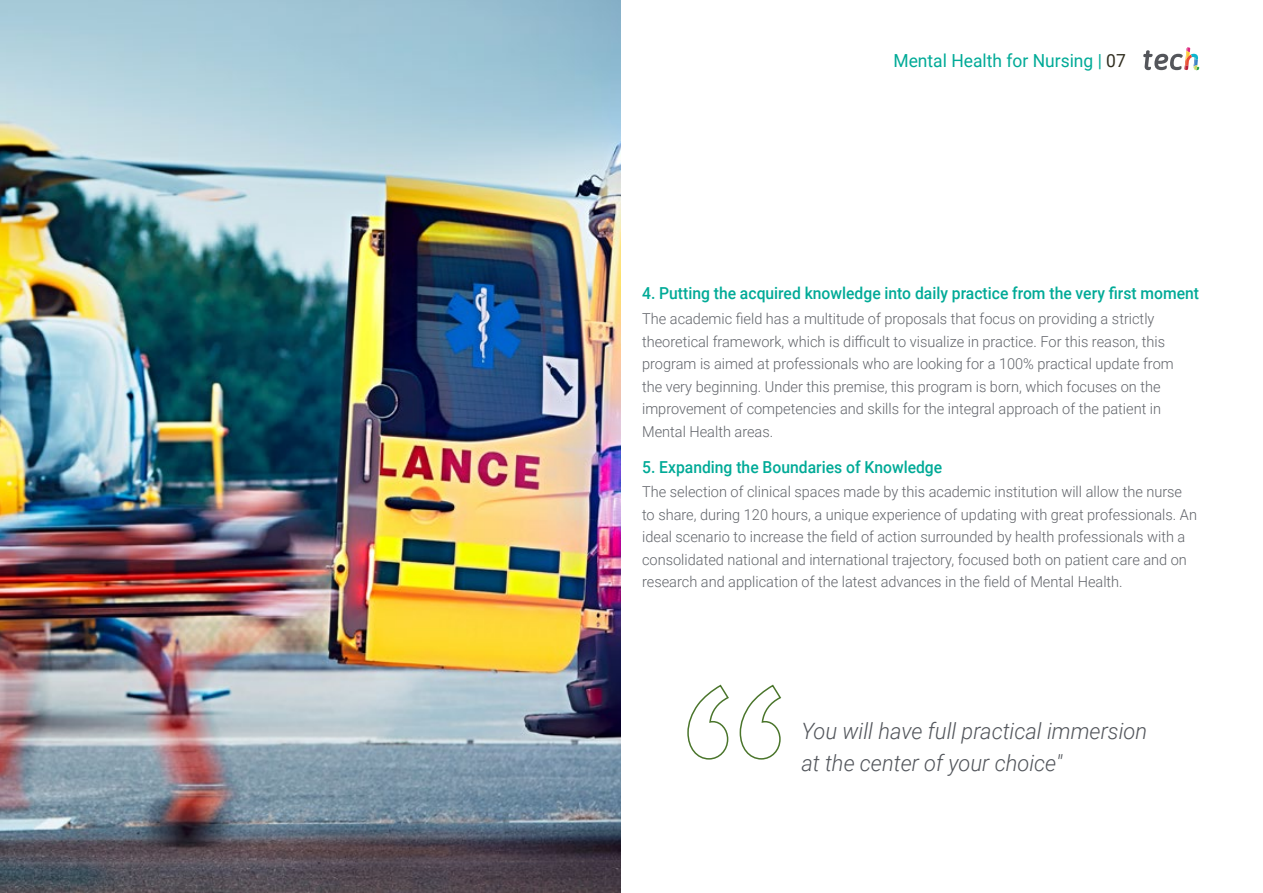
<style>
.page{position:relative;width:1263px;height:893px;background:#fff}
.page>*{position:absolute;margin:0;border:0;box-sizing:border-box;transform-origin:0 0}
.t1{font:italic 300 22.5px/31.5px "Roboto";color:#52555b}
.t2{font:18px "Roboto";color:#00aa97}
.t3{font:500 16.5px "Roboto";color:#00aa97;scale:.95 1}
.t4{font:300 15px/22.5px "Roboto";color:#61646a}
.s1{color:#312e20}
</style>
<div class="page">
<svg style="left:1143px;top:47px;width:56px;height:24px"></svg>
<img style="left:0;top:0;width:621px;height:893px">
<svg style="left:687px;top:684px;width:95px;height:76px"></svg>
<p class="t2" style="left:893px;top:48px;width:234px">Mental Health for Nursing | <span class="s1">07</span></p>
<p class="t3" style="left:642px;top:282px;width:588px">4. Putting the acquired knowledge into daily practice from the very first moment</p>
<p class="t4" style="left:642px;top:307px;width:533px">The academic field has a multitude of proposals that focus on providing a strictly theoretical framework, which is difficult to visualize in practice. For this reason, this program is aimed at professionals who are looking for a 100% practical update from the very beginning. Under this premise, this program is born, which focuses on the improvement of competencies and skills for the integral approach of the patient in Mental Health areas.</p>
<p class="t3" style="left:642px;top:455px;width:317px">5. Expanding the Boundaries of Knowledge</p>
<p class="t4" style="left:642px;top:480px;width:556px">The selection of clinical spaces made by this academic institution will allow the nurse to share, during 120 hours, a unique experience of updating with great professionals. An ideal scenario to increase the field of action surrounded by health professionals with a consolidated national and international trajectory, focused both on patient care and on research and application of the latest advances in the field of Mental Health.</p>
<h1 class="t1" style="left:801px;top:714px;width:347px">You will have full practical immersion at the center of your choice"</h1>
</div>
